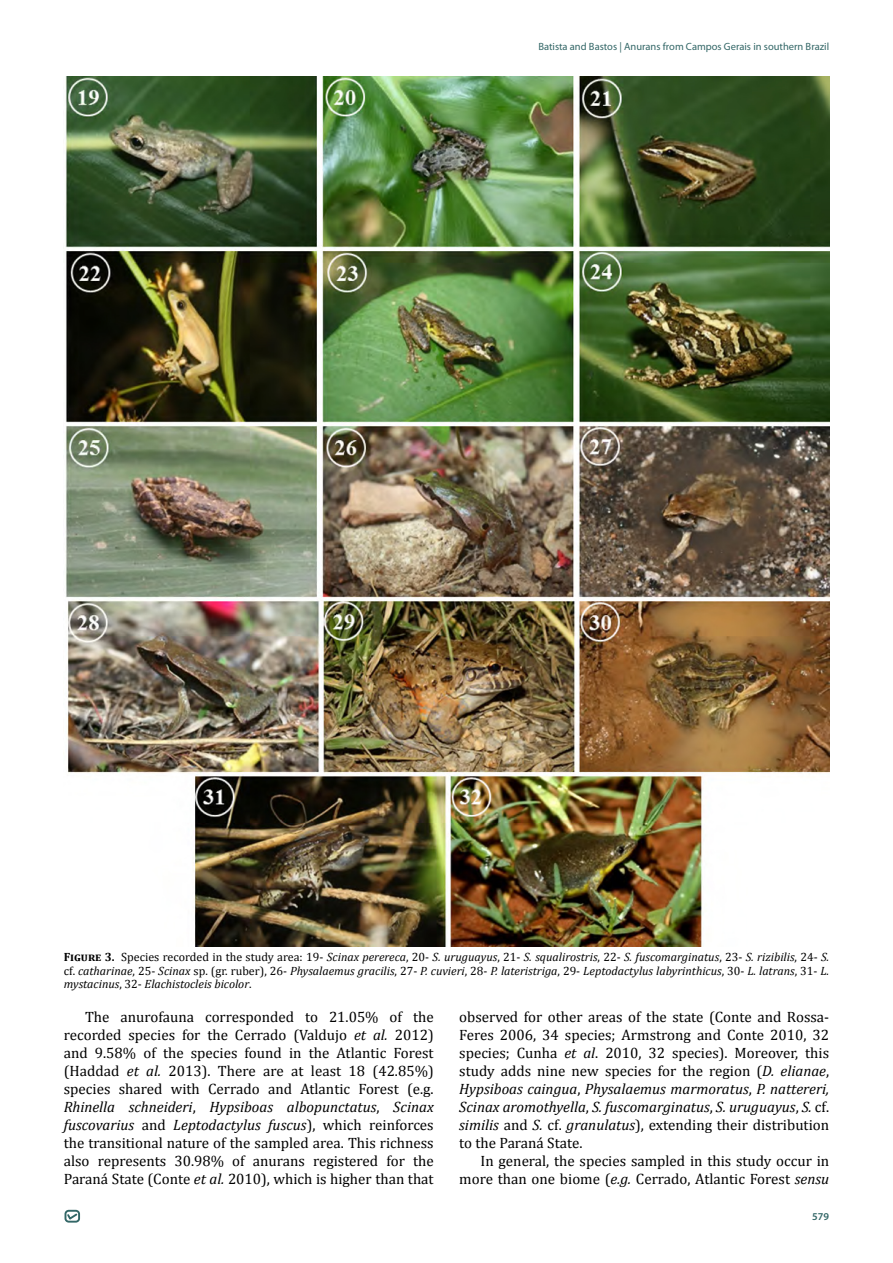
<style>
.page{position:relative;width:893px;height:1263px;background:#fff}
.page>*{position:absolute;margin:0;border:0;box-sizing:border-box;transform-origin:0 0}
.t1{font:15px/18px "Cambria";color:#000;text-align:justify}
.t2{font:italic 12px/13.5px "Cambria";color:#000;text-align:justify}
.t3{font:10.5px "Myriad Pro";color:#336767}
.t4{font:600 10.5px "Myriad Pro";color:#336767}
.s1{font-weight:700;font-style:normal}
.s2{font-style:normal}
.s3{font-style:italic}
</style>
<div class="page">
<div style="left:65px;top:1210px;width:15px;height:12px;border:2px solid #336767;border-radius:3px"></div>
<svg style="left:66px;top:1212px;width:13px;height:9px"></svg>
<img style="left:65px;top:77px;width:764px;height:869px">
<p class="t3" style="left:538px;top:40px;width:292px">Batista and Bastos | Anurans from Campos Gerais in southern Brazil</p>
<p class="t2" style="left:64px;top:950px;width:767px"><span class="s1">Figure 3.</span> <span class="s2">Species recorded in the study area: 19-</span> Scinax perereca<span class="s2">, 20-</span> S. uruguayus<span class="s2">, 21-</span> S. squalirostris<span class="s2">, 22-</span> S. fuscomarginatus<span class="s2">, 23-</span> S. rizibilis<span class="s2">, 24-</span> S. <span class="s2">cf.</span> catharinae<span class="s2">, 25-</span> Scinax <span class="s2">sp. (gr. ruber), 26-</span> Physalaemus gracilis<span class="s2">, 27-</span> P. cuvieri<span class="s2">, 28-</span> P. lateristriga<span class="s2">, 29-</span> Leptodactylus labyrinthicus<span class="s2">, 30-</span> L. latrans<span class="s2">, 31-</span> L. mystacinus<span class="s2">, 32-</span> Elachistocleis bicolor<span class="s2">.</span></p>
<p class="t1" style="left:64px;top:1008px;width:371px;text-indent:21px">The anurofauna corresponded to 21.05% of the recorded species for the Cerrado (Valdujo <span class="s3">et al.</span> 2012) and 9.58% of the species found in the Atlantic Forest (Haddad <span class="s3">et al.</span> 2013). There are at least 18 (42.85%) species shared with Cerrado and Atlantic Forest (e.g.<br><span class="s3">Rhinella schneideri</span>, <span class="s3">Hypsiboas albopunctatus</span>, <span class="s3">Scinax fuscovarius</span> and <span class="s3">Leptodactylus fuscus</span>), which reinforces the transitional nature of the sampled area. This richness also represents 30.98% of anurans registered for the Paraná State (Conte <span class="s3">et al.</span> 2010), which is higher than that</p>
<p class="t1" style="left:459px;top:1008px;width:371px">observed for other areas of the state (Conte and Rossa-Feres 2006, 34 species; Armstrong and Conte 2010, 32 species; Cunha <span class="s3">et al</span>. 2010, 32 species). Moreover, this study adds nine new species for the region (<span class="s3">D. elianae</span>, <span class="s3">Hypsiboas caingua</span>, <span class="s3">Physalaemus marmoratus</span>, <span class="s3">P. nattereri, Scinax aromothyella</span>, <span class="s3">S. fuscomarginatus</span>, <span class="s3">S. uruguayus</span>, <span class="s3">S.</span> cf. <span class="s3">similis</span> and <span class="s3">S.</span> cf. <span class="s3">granulatus</span>), extending their distribution to the Paraná State.</p>
<p class="t1" style="left:459px;top:1152px;width:371px;text-align:right">In general, the species sampled in this study occur in more than one biome (<span class="s3">e.g.</span> Cerrado, Atlantic Forest <span class="s3">sensu</span></p>
<p class="t4" style="left:812px;top:1209px;width:18px">579</p>
</div>
